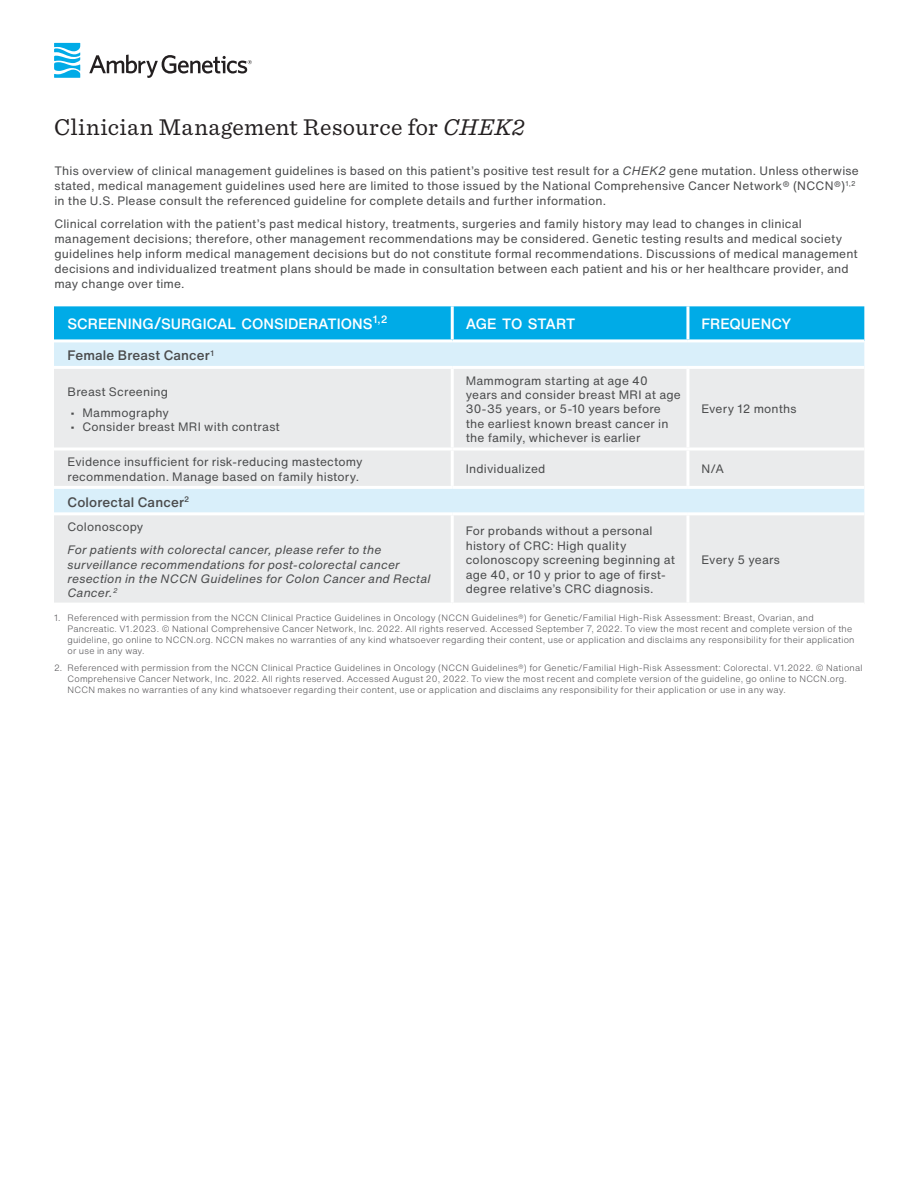
<style>
.page{position:relative;width:918px;height:1188px;background:#fff}
.page>*{position:absolute;margin:0;border:0;box-sizing:border-box;transform-origin:0 0}
.Titles{font:24px "Sentinel";letter-spacing:.02em;color:#231f20}
.Black_all_caps_subhe{font:500 14.7px "Helvetica Now Text";color:#fff}
.Body_Copy{font:500 13.5px "Helvetica Now Text";letter-spacing:.01em;color:#4b4c4d}
.BODY{font:12px/15px "Helvetica Now Text";letter-spacing:.015em;color:#4b4c4d}
.Body_Copy-2{font:12px/14.4px "Helvetica Now Text";letter-spacing:.015em;color:#4b4c4d}
.Body_Copy-3{font:italic 12px/14.4px "Helvetica Now Text";letter-spacing:.015em;color:#4b4c4d}
.t1{font:300 9px/10.8px "Helvetica Now Text";letter-spacing:.025em;color:#4d4c4f}
.s1{font-style:italic}
.s2{font-size:16.5px}
</style>
<div class="page">
<div style="left:54px;top:306px;width:810px;height:33px;background:#00abe7"></div>
<div style="left:54px;top:342px;width:810px;height:24px;background:#d9effa"></div>
<svg style="left:54px;top:369px;width:810px;height:234px;background:#e8ebed"></svg>
<hr style="left:54px;top:512px;width:398px;height:3px;background:#fff">
<hr style="left:452px;top:512px;width:236px;height:3px;background:#fff">
<hr style="left:451px;top:515px;width:3px;height:88px;background:#fff">
<hr style="left:688px;top:512px;width:176px;height:3px;background:#fff">
<hr style="left:686px;top:515px;width:3px;height:88px;background:#fff">
<hr style="left:451px;top:369px;width:3px;height:79px;background:#fff">
<hr style="left:686px;top:369px;width:3px;height:79px;background:#fff">
<hr style="left:54px;top:448px;width:398px;height:3px;background:#fff">
<hr style="left:452px;top:448px;width:236px;height:3px;background:#fff">
<hr style="left:451px;top:451px;width:3px;height:35px;background:#fff">
<hr style="left:688px;top:448px;width:176px;height:3px;background:#fff">
<hr style="left:686px;top:451px;width:3px;height:35px;background:#fff">
<hr style="left:451px;top:306px;width:3px;height:33px;background:#fff">
<hr style="left:686px;top:306px;width:3px;height:33px;background:#fff">
<hr style="left:54px;top:486px;width:398px;height:3px;background:#fff">
<hr style="left:452px;top:486px;width:236px;height:3px;background:#fff">
<hr style="left:688px;top:486px;width:176px;height:3px;background:#fff">
<svg style="left:54px;top:43px;width:26px;height:35px"></svg>
<svg style="left:89px;top:55px;width:163px;height:23px"></svg>
<p class="Titles" style="left:54px;top:109px;width:472px">Clinician Management Resource for <span class="s1">CHEK2</span></p>
<p class="BODY" style="left:54px;top:163px;width:806px">This overview of clinical management guidelines is based on this patient’s positive test result for a <span class="s1">CHEK2</span> gene mutation. Unless otherwise stated, medical management guidelines used here are limited to those issued by the National Comprehensive Cancer Network® (NCCN®)<sup>1,2 </sup>in the U.S. Please consult the referenced guideline for complete details and further information.</p>
<p class="BODY" style="left:54px;top:216px;width:805px">Clinical correlation with the patient’s past medical history, treatments, surgeries and family history may lead to changes in clinical management decisions; therefore, other management recommendations may be considered. Genetic testing results and medical society guidelines help inform medical management decisions but do not constitute formal recommendations. Discussions of medical management decisions and individualized treatment plans should be made in consultation between each patient and his or her healthcare provider, and may change over time.</p>
<p class="Black_all_caps_subhe" style="left:68px;top:312px;width:322px">SCREENING<span class="s2">/</span>SURGICAL CONSIDERATIONS<sup>1,2</sup></p>
<p class="Black_all_caps_subhe" style="left:466px;top:312px;width:111px">AGE TO START</p>
<p class="Black_all_caps_subhe" style="left:701px;top:312px;width:91px">FREQUENCY</p>
<p class="Body_Copy" style="left:68px;top:345px;width:148px">Female Breast Cancer<sup>1</sup></p>
<p class="Body_Copy-2" style="left:68px;top:384px;width:102px">Breast Screening</p>
<p class="BODY" style="left:70px;top:405px;width:100px">• Mammography</p>
<p class="BODY" style="left:70px;top:419px;width:211px">• Consider breast MRI with contrast</p>
<p class="Body_Copy-2" style="left:466px;top:373px;width:217px">Mammogram starting at age 40 years and consider breast MRI at age 30-35 years, or 5-10 years before the earliest known breast cancer in the family, whichever is earlier</p>
<p class="Body_Copy-2" style="left:701px;top:402px;width:97px">Every 12 months</p>
<p class="Body_Copy-2" style="left:67px;top:454px;width:297px">Evidence insufficient for risk-reducing mastectomy recommendation. Manage based on family history.</p>
<p class="Body_Copy-2" style="left:466px;top:462px;width:81px">Individualized</p>
<p class="Body_Copy-2" style="left:701px;top:462px;width:24px">N/A</p>
<p class="Body_Copy" style="left:68px;top:492px;width:123px">Colorectal Cancer<sup>2</sup></p>
<p class="Body_Copy-2" style="left:68px;top:519px;width:77px">Colonoscopy</p>
<p class="Body_Copy-3" style="left:68px;top:542px;width:365px">For patients with colorectal cancer, please refer to the surveillance recommendations for post-colorectal cancer resection in the NCCN Guidelines for Colon Cancer and Rectal Cancer.<sup>2</sup></p>
<p class="Body_Copy-2" style="left:466px;top:524px;width:211px">For probands without a personal history of CRC: High quality colonoscopy screening beginning at age 40, or 10 y prior to age of first&shy;degree relative’s CRC diagnosis.</p>
<p class="Body_Copy-2" style="left:701px;top:552px;width:80px">Every 5 years</p>
<p class="t1" style="left:68px;top:613px;width:789px;text-indent:-14px">1. Referenced with permission from the NCCN Clinical Practice Guidelines in Oncology (NCCN Guidelines®️) for Genetic/Familial High-Risk Assessment: Breast, Ovarian, and Pancreatic. V1.2023. ©️ National Comprehensive Cancer Network, Inc. 2022. All rights reserved. Accessed September 7, 2022. To view the most recent and complete version of the guideline, go online to NCCN.org. NCCN makes no warranties of any kind whatsoever regarding their content, use or application and disclaims any responsibility for their application or use in any way.</p>
<p class="t1" style="left:68px;top:662px;width:797px;text-indent:-14px">2. Referenced with permission from the NCCN Clinical Practice Guidelines in Oncology (NCCN Guidelines®️) for Genetic/Familial High-Risk Assessment: Colorectal. V1.2022. ©️ National<br>Comprehensive Cancer Network, Inc. 2022. All rights reserved. Accessed August 20, 2022. To view the most recent and complete version of the guideline, go online to NCCN.org.<br>NCCN makes no warranties of any kind whatsoever regarding their content, use or application and disclaims any responsibility for their application or use in any way.</p>
</div>
